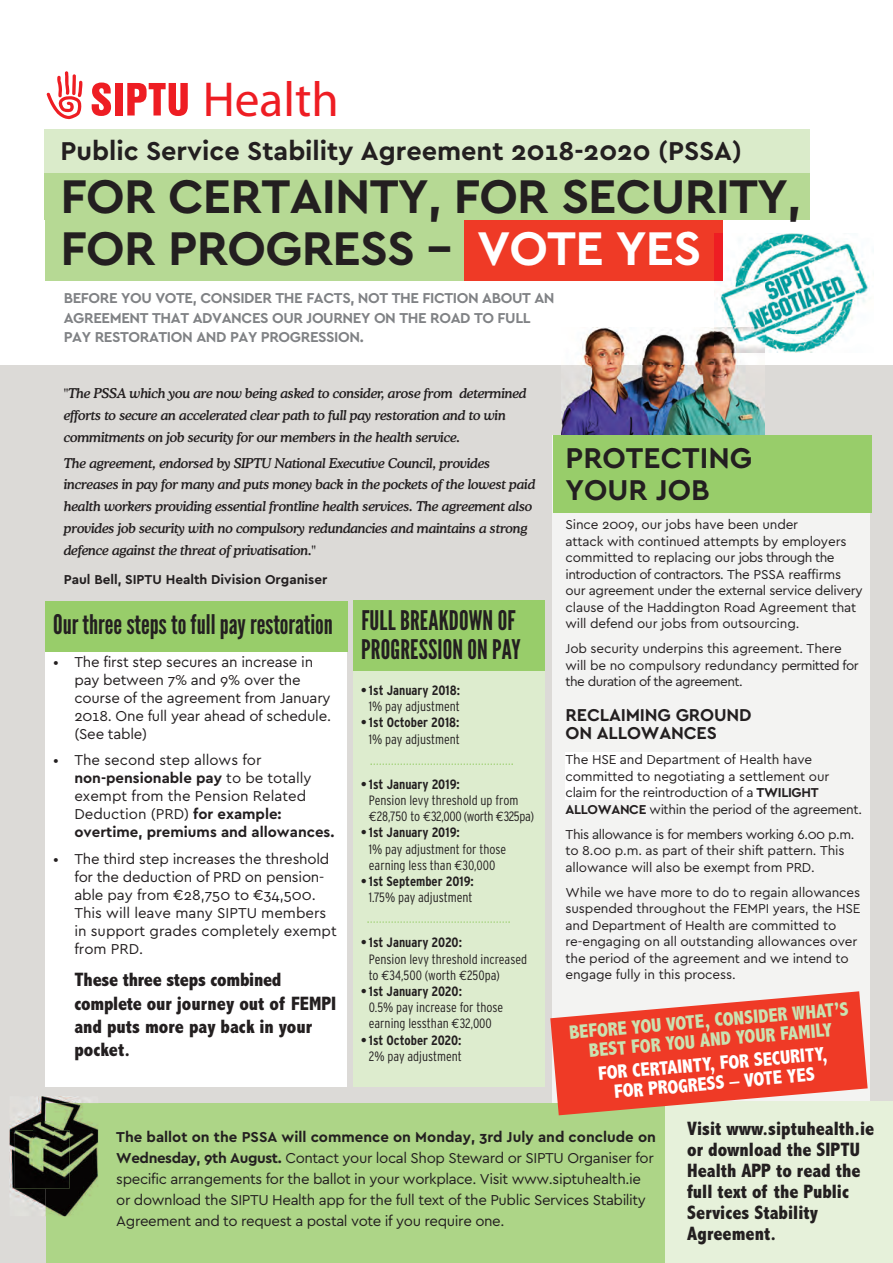
<style>
.page{position:relative;width:893px;height:1263px;background:#fff}
.page>*{position:absolute;margin:0;border:0;box-sizing:border-box;transform-origin:0 0}
.t1{font:700 49.5px/52.5px "Cera GR";letter-spacing:-.015em;color:#231f20}
.t2{font:49.35px "Myriad Pro";color:#ee1d23}
.t3{font:700 30px/31.5px "Cera GR";color:#231f20}
.t4{font:27px/28.5px "League Gothic";color:#231f20}
.t5{font:700 27px "Cera GR";color:#231f20}
.t6{font:800 condensed 19.5px/21px "Abadi";color:#231f20}
.t7{font:800 condensed 19.5px/19.5px "Abadi";color:#cae2b1;text-align:center}
.t8{font:800 condensed 19.5px/19.5px "Abadi";color:#fff;text-align:center}
.t9{font:700 18px/18px "Cera GR";letter-spacing:-.01em;color:#231f20}
.t10{font:15px/18px "Cera GR";letter-spacing:-.015em;color:#231f20}
.t11{font:700 15px/19.5px "Cera GR";letter-spacing:-.025em;color:#808285}
.t12{font:13.5px/16.5px "Cera GR";letter-spacing:-.01em;color:#231f20}
.t13{font:italic 500 13.5px/21.8px "Cooper BT";letter-spacing:-.025em;color:#231f20}
.t14{font:300 condensed 13.5px/16.2px "Interstate";color:#231f20}
.t15{font:700 condensed 13.5px "Interstate";color:#231f20}
.t16{font:700 13.5px "Cera GR";color:#231f20}
.s1{color:#fff}
.s2{font-weight:700}
.s3{font-family:"Euro Mono";font-weight:400;font-stretch:normal}
</style>
<div class="page">
<div style="left:304px;top:219px;width:419px;height:62px;background:#ef3a26"></div>
<div style="left:0;top:365px;width:893px;height:898px;background:#dcdad7"></div>
<div style="left:45px;top:219px;width:418px;height:62px;background:#b6d994"></div>
<img style="left:765px;top:281px;width:105px;height:72px">
<img style="left:716px;top:281px;width:49px;height:46px">
<img style="left:715px;top:234px;width:154px;height:47px">
<img style="left:561px;top:327px;width:204px;height:108px">
<div style="left:46px;top:608px;width:301px;height:478px;background:#fff"></div>
<div style="left:553px;top:435px;width:317px;height:802px;background:#f3f3f2"></div>
<div style="left:45px;top:132px;width:765px;height:88px;background:#b6d994"></div>
<div style="left:553px;top:435px;width:319px;height:78px;background:#98cd6a"></div>
<div style="left:353px;top:601px;width:191px;height:486px;background:#ddecce"></div>
<div style="left:46px;top:601px;width:302px;height:50px;background:#98cd6a"></div>
<div style="left:353px;top:601px;width:191px;height:70px;background:#98cd6a"></div>
<div style="left:46px;top:1103px;width:622px;height:160px;background:#add587"></div>
<svg style="left:46px;top:71px;width:36px;height:48px"></svg>
<svg style="left:92px;top:83px;width:19px;height:33px"></svg>
<div style="left:115px;top:83px;width:7px;height:33px;background:#ee1d23"></div>
<svg style="left:127px;top:83px;width:61px;height:33px"></svg>
<div style="left:44px;top:129px;width:765px;height:44px;background:#daebca"></div>
<img style="left:10px;top:1096px;width:80px;height:120px">
<img style="left:46px;top:1103px;width:52px;height:113px">
<img style="left:15px;top:1130px;width:55px;height:58px">
<img style="left:34px;top:1121px;width:19px;height:17px">
<div style="left:566px;top:752px;width:205px;height:47px;background:#fff"></div>
<div style="left:665px;top:1101px;width:228px;height:162px;background:#e6f1da"></div>
<svg style="left:550px;top:991px;width:318px;height:124px"></svg>
<svg style="left:370px;top:763px;width:143px;height:2px"></svg>
<svg style="left:367px;top:921px;width:143px;height:2px"></svg>
<h2 class="t2" style="left:203px;top:81px;width:137px">Health</h2>
<h3 class="t5" style="left:60px;top:140px;width:683px">Public Service Stability Agreement 2018-2020 (PSSA)</h3>
<h1 class="t1" style="left:60px;top:172px;width:742px">FOR CERTAINTY, FOR SECURITY,<br>FOR PROGRESS – <span class="s1">VOTE YES</span></h1>
<p class="t11" style="left:64px;top:289px;width:492px">BEFORE YOU VOTE, CONSIDER THE FACTS, NOT THE FICTION ABOUT AN<br>AGREEMENT THAT ADVANCES OUR JOURNEY ON THE ROAD TO FULL<br>PAY RESTORATION AND PAY PROGRESSION.</p>
<p class="t13" style="left:64px;top:384px;width:464px">"The PSSA which you are now being asked to consider, arose from determined efforts to secure an accelerated clear path to full pay restoration and to win commitments on job security for our members in the health service.</p>
<p class="t13" style="left:64px;top:453px;width:473px">The agreement, endorsed by SIPTU National Executive Council, provides increases in pay for many and puts money back in the pockets of the lowest paid health workers providing essential frontline health services. The agreement also provides job security with no compulsory redundancies and maintains a strong defence against the threat of privatisation."</p>
<p class="t16" style="left:64px;top:574px;width:265px">Paul Bell, SIPTU Health Division Organiser</p>
<h3 class="t4" style="left:53px;top:612px;width:281px">Our three steps to full pay restoration</h3>
<p class="t10" style="left:74px;top:653px;width:258px;text-indent:-21px">• The first step secures an increase in pay between 7% and 9% over the course of the agreement from January<br>2018. One full year ahead of schedule. (See table)</p>
<p class="t10" style="left:74px;top:752px;width:262px;text-indent:-21px">• The second step allows for <span class="s2">non-pensionable pay</span> to be totally exempt from the Pension Related<br>Deduction (PRD) <span class="s2">for example: overtime, premiums and allowances.</span></p>
<p class="t10" style="left:74px;top:850px;width:264px;text-indent:-21px">• The third step increases the threshold for the deduction of PRD on pension&shy;able pay from €28,750 to €34,500.<br>This will leave many SIPTU members in support grades completely exempt from PRD.</p>
<h3 class="t6" style="left:74px;top:968px;width:263px;line-height:23.4px">These three steps combined complete our journey out of FEMPI and puts more pay back in your pocket.</h3>
<h3 class="t3" style="left:566px;top:444px;width:188px">PROTECTING<br>YOUR JOB</h3>
<p class="t12" style="left:566px;top:517px;width:299px">Since 2009, our jobs have been under<br>attack with continued attempts by employers committed to replacing our jobs through the introduction of contractors. The PSSA reaffirms our agreement under the external service delivery clause of the Haddington Road Agreement that will defend our jobs from outsourcing.</p>
<p class="t12" style="left:566px;top:641px;width:295px">Job security underpins this agreement. There will be no compulsory redundancy permitted for the duration of the agreement.</p>
<h3 class="t9" style="left:566px;top:707px;width:188px">RECLAIMING GROUND<br>ON ALLOWANCES</h3>
<p class="t12" style="left:566px;top:752px;width:298px">The HSE and Department of Health have committed to negotiating a settlement our claim for the reintroduction of a <span class="s2">TWILIGHT ALLOWANCE</span> within the period of the agreement.</p>
<p class="t12" style="left:566px;top:827px;width:291px">This allowance is for members working 6.00 p.m. to 8.00 p.m. as part of their shift pattern. This allowance will also be exempt from PRD.</p>
<p class="t12" style="left:566px;top:885px;width:296px">While we have more to do to regain allowances suspended throughout the FEMPI years, the HSE and Department of Health are committed to re-engaging on all outstanding allowances over the period of the agreement and we intend to engage fully in this process.</p>
<h3 class="t4" style="left:361px;top:609px;width:161px">FULL BREAKDOWN OF<br>PROGRESSION ON PAY</h3>
<p class="t15" style="left:361px;top:682px;width:100px">• 1st January 2018:</p>
<p class="t14" style="left:369px;top:698px;width:92px">1% pay adjustment</p>
<p class="t15" style="left:361px;top:715px;width:100px">• 1st October 2018:</p>
<p class="t14" style="left:369px;top:731px;width:92px">1% pay adjustment</p>
<p class="t15" style="left:361px;top:776px;width:100px">• 1st January 2019:</p>
<p class="t14" style="left:369px;top:792px;width:167px">Pension levy threshold up from <span class="s3">€</span>28,750 to <span class="s3">€</span>32,000 (worth <span class="s3">€</span>325pa)</p>
<p class="t15" style="left:361px;top:825px;width:100px">• 1st January 2019:</p>
<p class="t14" style="left:369px;top:841px;width:139px">1% pay adjustment for those earning less than <span class="s3">€</span>30,000</p>
<p class="t15" style="left:361px;top:873px;width:114px">• 1st September 2019:</p>
<p class="t14" style="left:369px;top:889px;width:105px">1.75% pay adjustment</p>
<p class="t15" style="left:361px;top:935px;width:102px">• 1st January 2020:</p>
<p class="t14" style="left:369px;top:951px;width:160px">Pension levy threshold increased to <span class="s3">€</span>34,500 (worth <span class="s3">€</span>250pa)</p>
<p class="t15" style="left:361px;top:983px;width:102px">• 1st January 2020:</p>
<p class="t14" style="left:369px;top:999px;width:136px">0.5% pay increase for those earning lessthan <span class="s3">€</span>32,000</p>
<p class="t15" style="left:361px;top:1032px;width:102px">• 1st October 2020:</p>
<p class="t14" style="left:369px;top:1048px;width:95px">2% pay adjustment</p>
<h3 class="t7" style="left:568px;top:1023px;width:282px;rotate:-5deg">BEFORE YOU VOTE, CONSIDER WHAT’S<br>BEST FOR YOU AND YOUR FAMILY</h3>
<h3 class="t8" style="left:597px;top:1063px;width:231px;rotate:-5deg">FOR CERTAINTY, FOR SECURITY,<br>FOR PROGRESS – VOTE YES</h3>
<p class="t10" style="left:116px;top:1127px;width:541px;line-height:21px"><span class="s2">The ballot on the PSSA will commence on Monday, 3rd July and conclude on Wednesday, 9th August.</span> Contact your local Shop Steward or SIPTU Organiser for specific arrangements for the ballot in your workplace. Visit www.siptuhealth.ie or download the SIPTU Health app for the full text of the Public Services Stability Agreement and to request a postal vote if you require one.</p>
<h3 class="t6" style="left:687px;top:1118px;width:188px">Visit www.siptuhealth.ie or download the SIPTU<br>Health APP to read the full text of the Public<br>Services Stability<br>Agreement.</h3>
</div>
